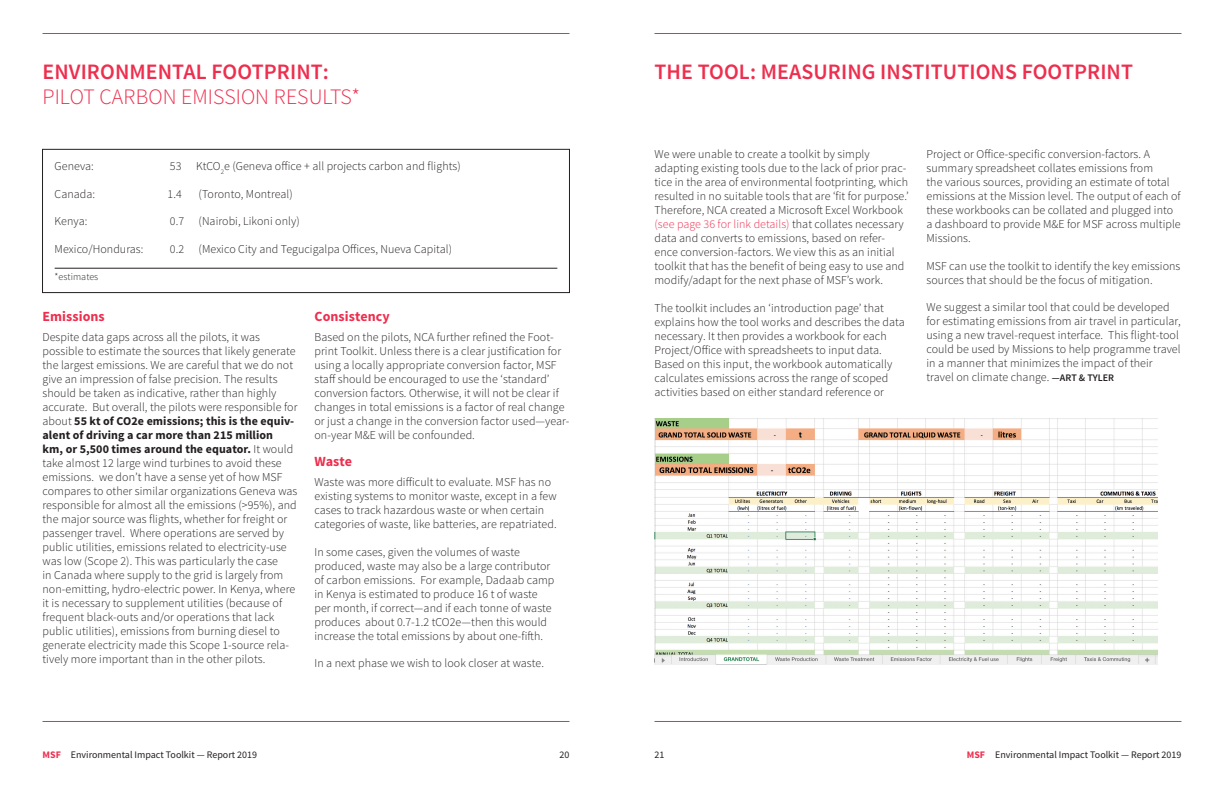
<style>
.page{position:relative;width:1224px;height:792px;background:#fff}
.page>*{position:absolute;margin:0;border:0;box-sizing:border-box;transform-origin:0 0}
.Headling{font:600 22px "Source Sans Pro";letter-spacing:.005em;color:#ee2e4e}
.Headling-2{font:300 22px "Source Sans Pro";letter-spacing:.005em;color:#ee2e4e}
.Body_-_Subhead{font:700 14px "Source Sans Pro";letter-spacing:.005em;color:#ee2e4e}
.Body{font:300 12px/14px "Source Sans Pro";letter-spacing:.005em;color:#231f20}
.t1{font:10px "Source Sans Pro";color:#231f20}
.Body-2{font:300 10px "Source Sans Pro";letter-spacing:.005em;color:#231f20}
.s1{font-weight:700}
.s2{color:#ee2e4e}
.s3{font-weight:600;font-size:10px}
.s4{font-weight:700;color:#ee2e4e}
</style>
<div class="page">
<img style="left:655px;top:418px;width:502px;height:247px">
<hr style="left:55px;top:268px;width:502px;height:1px;background:#231f20">
<div style="left:42px;top:149px;width:528px;height:144px;border:1px solid #231f20"></div>
<hr style="left:43px;top:721px;width:526px;height:1px;background:#ee2e4e">
<hr style="left:655px;top:721px;width:526px;height:1px;background:#ee2e4e">
<hr style="left:43px;top:33px;width:526px;height:1px;background:#ee2e4e">
<hr style="left:655px;top:33px;width:526px;height:1px;background:#ee2e4e">
<p class="Headling" style="left:43px;top:58px;width:288px">ENVIRONMENTAL FOOTPRINT:</p>
<p class="Headling" style="left:655px;top:58px;width:480px">THE TOOL: MEASURING INSTITUTIONS FOOTPRINT</p>
<p class="Headling-2" style="left:43px;top:84px;width:319px">PILOT CARBON EMISSION RESULTS*</p>
<p class="Body" style="left:55px;top:160px;width:41px">Geneva:</p>
<p class="Body" style="left:170px;top:160px;width:292px">53 KtCO<sub>2</sub>e (Geneva office + all projects carbon and flights)</p>
<p class="Body" style="left:55px;top:187px;width:42px">Canada:</p>
<p class="Body" style="left:168px;top:187px;width:16px">1.4</p>
<p class="Body" style="left:199px;top:187px;width:96px">(Toronto, Montreal)</p>
<p class="Body" style="left:55px;top:215px;width:34px">Kenya:</p>
<p class="Body" style="left:170px;top:215px;width:131px">0.7 (Nairobi, Likoni only)</p>
<p class="Body" style="left:55px;top:242px;width:90px">Mexico/Honduras:</p>
<p class="Body" style="left:170px;top:242px;width:284px">0.2 (Mexico City and Tegucigalpa Offices, Nueva Capital)</p>
<p class="Body-2" style="left:55px;top:271px;width:45px">*estimates</p>
<p class="Body_-_Subhead" style="left:43px;top:307px;width:64px">Emissions</p>
<p class="Body" style="left:43px;top:330px;width:256px">Despite data gaps across all the pilots, it was possible to estimate the sources that likely generate the largest emissions. We are careful that we do not give an impression of false precision. The results should be taken as indicative, rather than highly accurate. But overall, the pilots were responsible for about <span class="s1">55 kt of CO2e emissions; this is the equiv&shy;alent of driving a car more than 215 million<br>km, or 5,500 times around the equator.</span> It would take almost 12 large wind turbines to avoid these emissions. we don’t have a sense yet of how MSF compares to other similar organizations Geneva was responsible for almost all the emissions (&gt;95%), and the major source was flights, whether for freight or passenger travel. Where operations are served by public utilities, emissions related to electricity-use was low (Scope 2). This was particularly the case<br>in Canada where supply to the grid is largely from non-emitting, hydro-electric power. In Kenya, where it is necessary to supplement utilities (because of frequent black-outs and/or operations that lack public utilities), emissions from burning diesel to generate electricity made this Scope 1-source rela&shy;tively more important than in the other pilots.</p>
<p class="Body_-_Subhead" style="left:314px;top:307px;width:77px">Consistency</p>
<p class="Body" style="left:314px;top:330px;width:256px">Based on the pilots, NCA further refined the Foot&shy;print Toolkit. Unless there is a clear justification for using a locally appropriate conversion factor, MSF staff should be encouraged to use the ‘standard’ conversion factors. Otherwise, it will not be clear if changes in total emissions is a factor of real change or just a change in the conversion factor used—year&shy;on-year M&amp;E will be confounded.</p>
<p class="Body_-_Subhead" style="left:314px;top:453px;width:39px">Waste</p>
<p class="Body" style="left:314px;top:476px;width:244px">Waste was more difficult to evaluate. MSF has no existing systems to monitor waste, except in a few cases to track hazardous waste or when certain categories of waste, like batteries, are repatriated.</p>
<p class="Body" style="left:314px;top:545px;width:241px">In some cases, given the volumes of waste produced, waste may also be a large contributor of carbon emissions. For example, Dadaab camp in Kenya is estimated to produce 16 t of waste per month, if correct—and if each tonne of waste produces about 0.7-1.2 tCO2e—then this would increase the total emissions by about one-fifth.</p>
<p class="Body" style="left:314px;top:657px;width:231px">In a next phase we wish to look closer at waste.</p>
<p class="Body" style="left:655px;top:147px;width:256px">We were unable to create a toolkit by simply adapting existing tools due to the lack of prior prac&shy;tice in the area of environmental footprinting, which resulted in no suitable tools that are ‘fit for purpose.’ Therefore, NCA created a Microsoft Excel Workbook <span class="s2">(see page 36 for link details)</span> that collates necessary data and converts to emissions, based on refer&shy;ence conversion-factors. We view this as an initial toolkit that has the benefit of being easy to use and modify/adapt for the next phase of MSF’s work.</p>
<p class="Body" style="left:655px;top:301px;width:252px">The toolkit includes an ‘introduction page’ that explains how the tool works and describes the data necessary. It then provides a workbook for each Project/Office with spreadsheets to input data.<br>Based on this input, the workbook automatically calculates emissions across the range of scoped activities based on either standard reference or</p>
<p class="Body" style="left:926px;top:147px;width:256px">Project or Office-specific conversion-factors. A summary spreadsheet collates emissions from<br>the various sources, providing an estimate of total emissions at the Mission level. The output of each of these workbooks can be collated and plugged into a dashboard to provide M&amp;E for MSF across multiple Missions.</p>
<p class="Body" style="left:926px;top:259px;width:255px">MSF can use the toolkit to identify the key emissions sources that should be the focus of mitigation.</p>
<p class="Body" style="left:926px;top:300px;width:256px">We suggest a similar tool that could be developed for estimating emissions from air travel in particular, using a new travel-request interface. This flight-tool could be used by Missions to help programme travel in a manner that minimizes the impact of their travel on climate change. <span class="s3">—ART &amp; TYLER</span></p>
<p class="t1" style="left:43px;top:748px;width:216px"><span class="s4">MSF</span> Environmental Impact Toolkit — Report 2019</p>
<p class="t1" style="left:560px;top:748px;width:11px">20</p>
<p class="t1" style="left:655px;top:748px;width:11px">21</p>
<p class="t1" style="left:967px;top:748px;width:216px"><span class="s4">MSF</span> Environmental Impact Toolkit — Report 2019</p>
</div>
